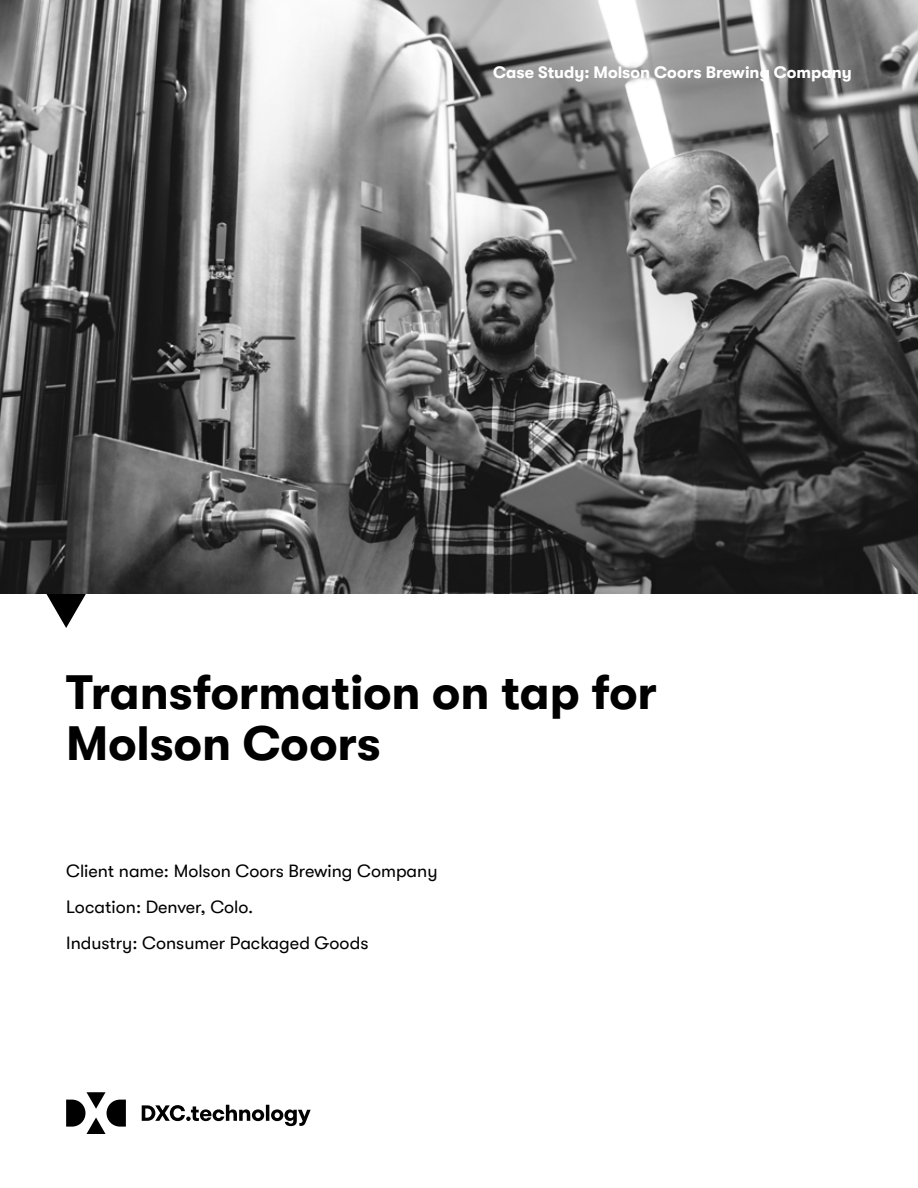
<style>
.page{position:relative;width:918px;height:1188px;background:#fff}
.page>*{position:absolute;margin:0;border:0;box-sizing:border-box;transform-origin:0 0}
.t1{font:700 48px/51px "GT Walsheim Pro";color:#000}
.t2{font:18px/36px "GT Walsheim Pro";color:#000}
.t3{font:700 16.5px "GT Walsheim Pro";color:#fff}
</style>
<div class="page">
<svg style="left:66px;top:1092px;width:245px;height:42px"></svg>
<img style="left:0;top:0;width:918px;height:594px">
<svg style="left:46px;top:594px;width:40px;height:34px"></svg>
<p class="t3" style="left:493px;top:63px;width:360px">Case Study: Molson Coors Brewing Company</p>
<h1 class="t1" style="left:66px;top:667px;width:592px">Transformation on tap for<br>Molson Coors</h1>
<p class="t2" style="left:66px;top:853px;width:373px">Client name: Molson Coors Brewing Company<br>Location: Denver, Colo.<br>Industry: Consumer Packaged Goods</p>
</div>
